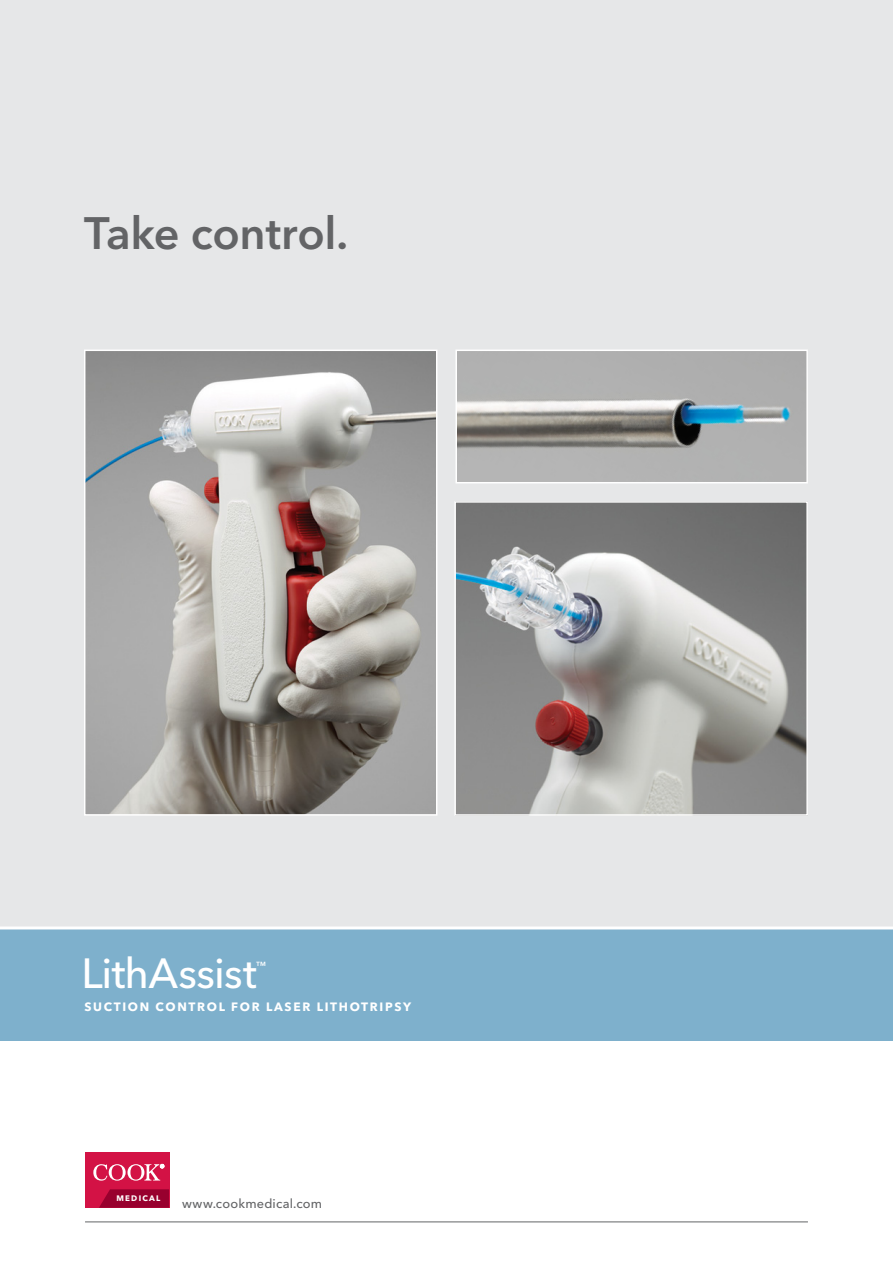
<style>
.page{position:relative;width:893px;height:1263px;background:#fff}
.page>*{position:absolute;margin:0;border:0;box-sizing:border-box;transform-origin:0 0}
.Headline-DEMI-30-38{font:600 45px "Avenir Next LT Pro";letter-spacing:-.005em;color:#636466}
.t1{font:500 41.85px "Avenir Next LT Pro";letter-spacing:-.015em;color:#fff}
.t2{font:500 12.75px "Avenir Next LT Pro";letter-spacing:.015em;color:#636466}
.t3{font:700 12px "Avenir Next LT Pro";letter-spacing:.14em;color:#fff}
.t4{font:500 10.2px "Avenir Next LT Pro";color:#fff}
.t5{font:700 7.95px "Avenir Next LT Pro";letter-spacing:.155em;color:#fff}
</style>
<div class="page">
<hr style="left:85px;top:1221px;width:723px;height:1px;background:#636466">
<div style="left:85px;top:1152px;width:84px;height:56px;background:#d31245"></div>
<svg style="left:99px;top:1189px;width:70px;height:19px"></svg>
<svg style="left:93px;top:1164px;width:71px;height:16px"></svg>
<div style="left:0;top:0;width:893px;height:930px;background:#e6e7e8"></div>
<div style="left:0;top:929px;width:893px;height:112px;background:#7eb0cc"></div>
<hr style="left:0;top:926px;width:893px;height:3px;background:#fff">
<img style="left:87px;top:353px;width:347px;height:460px">
<div style="left:84px;top:350px;width:353px;height:466px;border:2px solid #fff"></div>
<img style="left:458px;top:353px;width:347px;height:127px">
<div style="left:455px;top:350px;width:353px;height:133px;border:2px solid #fff"></div>
<img style="left:457px;top:504px;width:348px;height:309px">
<div style="left:454px;top:501px;width:354px;height:315px;border:2px solid #fff"></div>
<p class="Headline-DEMI-30-38" style="left:84px;top:206px;width:266px">Take control.</p>
<p class="t1" style="left:81px;top:948px;width:177px">LithAssist</p>
<p class="t4" style="left:256px;top:959px;width:12px">™</p>
<p class="t3" style="left:84px;top:999px;width:328px">SUCTION CONTROL FOR LASER LITHOTRIPSY</p>
<p class="t5" style="left:116px;top:1193px;width:45px">MEDICAL</p>
<p class="t2" style="left:182px;top:1195px;width:142px">www.cookmedical.com</p>
</div>
